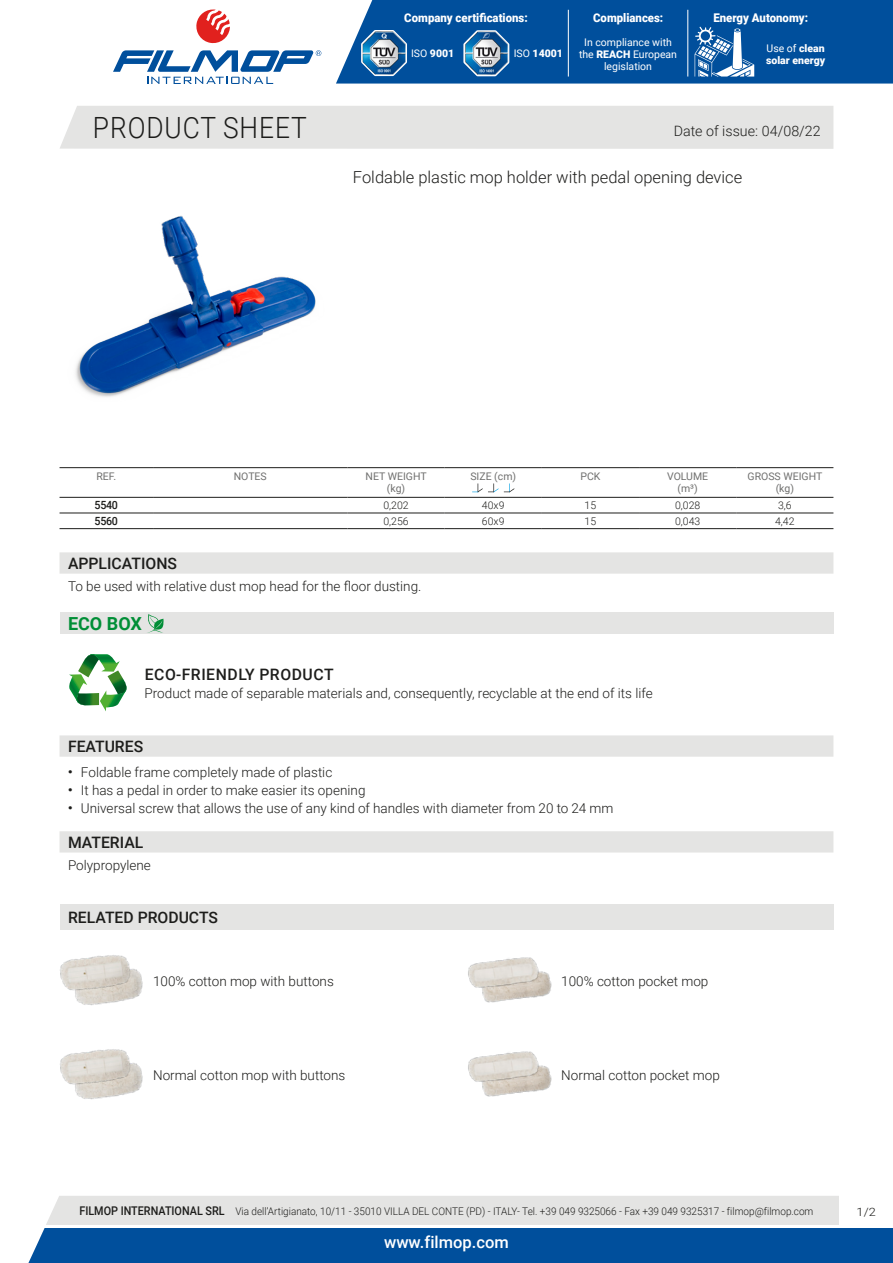
<style>
.page{position:relative;width:893px;height:1263px;background:#fff}
.page>*{position:absolute;margin:0;border:0;box-sizing:border-box;transform-origin:0 0}
.t1{font:300 29.25px "Roboto";letter-spacing:.035em;color:#1d1d1b;scale:.9 1}
.t2{font:700 18px "Roboto";color:#008e36}
.t3{font:300 16.5px "Roboto";color:#1d1d1b}
.t4{font:500 16.5px "Roboto";color:#fff}
.t5{font:500 15.75px "Roboto";color:#1d1d1b}
.t6{font:500 15.75px "Roboto";letter-spacing:.035em;color:#1d1d1b}
.t7{font:300 14.25px "Roboto";color:#1d1d1b}
.t8{font:300 13.5px "Roboto";color:#1d1d1b}
.t9{font:900 12px "Roboto";color:#fff;scale:.95 1}
.t10{font:300 11.55px "Roboto";color:#1d1d1b;scale:1.11 1}
.t11{font:500 11.25px "Roboto";letter-spacing:-.025em;color:#1d1d1b;scale:.95 1}
.t12{font:300 10.5px "Roboto";color:#1d1d1b;scale:.95 1}
.t13{font:10.5px/12px "Roboto";color:#70706f;text-align:center}
.t14{font:10.5px/12px "Roboto";color:#fff;text-align:center}
.t15{font:300 10.5px "Roboto";color:#1d1d1b}
.t16{font:900 10.5px/12px "Roboto";color:#fff}
.s1{font-weight:400}
.s2{font-weight:900}
.s3{font-weight:500;font-size:12px}
</style>
<div class="page">
<svg style="left:28px;top:1196px;width:865px;height:67px"></svg>
<div style="left:60px;top:106px;width:773px;height:43px;background:#e4e4e3"></div>
<svg style="left:196px;top:10px;width:34px;height:34px"></svg>
<svg style="left:113px;top:50px;width:208px;height:34px"></svg>
<div style="left:336px;top:0;width:557px;height:84px;background:#004f9c"></div>
<svg style="left:462px;top:28px;width:49px;height:50px"></svg>
<img style="left:465px;top:32px;width:43px;height:43px">
<svg style="left:360px;top:28px;width:48px;height:49px"></svg>
<img style="left:362px;top:31px;width:44px;height:44px">
<hr style="left:568px;top:10px;width:1px;height:67px;background:#fff">
<hr style="left:688px;top:10px;width:1px;height:67px;background:#fff">
<svg style="left:695px;top:27px;width:59px;height:50px"></svg>
<img style="left:75px;top:215px;width:241px;height:182px">
<hr style="left:60px;top:467px;width:93px;height:1px;background:#1d1d1b">
<hr style="left:60px;top:497px;width:93px;height:1px;background:#1d1d1b">
<hr style="left:153px;top:467px;width:194px;height:1px;background:#1d1d1b">
<hr style="left:153px;top:497px;width:194px;height:1px;background:#1d1d1b">
<hr style="left:347px;top:467px;width:98px;height:1px;background:#1d1d1b">
<hr style="left:347px;top:497px;width:98px;height:1px;background:#1d1d1b">
<hr style="left:445px;top:467px;width:97px;height:1px;background:#1d1d1b">
<hr style="left:445px;top:497px;width:97px;height:1px;background:#1d1d1b">
<hr style="left:542px;top:467px;width:97px;height:1px;background:#1d1d1b">
<hr style="left:542px;top:497px;width:97px;height:1px;background:#1d1d1b">
<hr style="left:639px;top:467px;width:97px;height:1px;background:#1d1d1b">
<hr style="left:639px;top:497px;width:97px;height:1px;background:#1d1d1b">
<hr style="left:736px;top:467px;width:97px;height:1px;background:#1d1d1b">
<hr style="left:736px;top:497px;width:97px;height:1px;background:#1d1d1b">
<hr style="left:60px;top:513px;width:93px;height:1px;background:#1d1d1b">
<hr style="left:60px;top:528px;width:93px;height:1px;background:#1d1d1b">
<hr style="left:153px;top:513px;width:194px;height:1px;background:#1d1d1b">
<hr style="left:153px;top:528px;width:194px;height:1px;background:#1d1d1b">
<hr style="left:347px;top:513px;width:98px;height:1px;background:#1d1d1b">
<hr style="left:347px;top:528px;width:98px;height:1px;background:#1d1d1b">
<hr style="left:445px;top:513px;width:97px;height:1px;background:#1d1d1b">
<hr style="left:445px;top:528px;width:97px;height:1px;background:#1d1d1b">
<hr style="left:542px;top:513px;width:97px;height:1px;background:#1d1d1b">
<hr style="left:542px;top:528px;width:97px;height:1px;background:#1d1d1b">
<hr style="left:639px;top:513px;width:97px;height:1px;background:#1d1d1b">
<hr style="left:639px;top:528px;width:97px;height:1px;background:#1d1d1b">
<hr style="left:736px;top:513px;width:97px;height:1px;background:#1d1d1b">
<hr style="left:736px;top:528px;width:97px;height:1px;background:#1d1d1b">
<svg style="left:472px;top:483px;width:42px;height:10px"></svg>
<div style="left:60px;top:552px;width:773px;height:22px;background:#e4e4e3"></div>
<div style="left:60px;top:613px;width:773px;height:21px;background:#e4e4e3"></div>
<svg style="left:147px;top:614px;width:17px;height:19px"></svg>
<svg style="left:69px;top:654px;width:58px;height:57px"></svg>
<div style="left:60px;top:735px;width:773px;height:22px;background:#e4e4e3"></div>
<div style="left:60px;top:831px;width:773px;height:21px;background:#e4e4e3"></div>
<div style="left:60px;top:904px;width:773px;height:26px;background:#e4e4e3"></div>
<img style="left:75px;top:969px;width:68px;height:37px">
<img style="left:60px;top:955px;width:75px;height:40px">
<img style="left:482px;top:971px;width:70px;height:32px">
<img style="left:468px;top:957px;width:74px;height:34px">
<img style="left:75px;top:1063px;width:68px;height:37px">
<img style="left:60px;top:1049px;width:75px;height:40px">
<img style="left:482px;top:1065px;width:70px;height:32px">
<img style="left:468px;top:1051px;width:74px;height:34px">
<hr style="left:45px;top:1225px;width:848px;height:2px;background:#fff">
<div style="left:839px;top:1196px;width:54px;height:31px;background:#fff"></div>
<p class="t9" style="left:404px;top:9px;width:131px">Company certifications:</p>
<p class="t16" style="left:411px;top:47px;width:45px"><span class="s1">ISO</span> 9001</p>
<p class="t16" style="left:514px;top:47px;width:51px"><span class="s1">ISO</span> 14001</p>
<p class="t9" style="left:593px;top:9px;width:75px">Compliances:</p>
<p class="t9" style="left:713px;top:9px;width:101px">Energy Autonomy:</p>
<p class="t14" style="left:579px;top:35px;width:100px">In compliance with the <span class="s2">REACH</span> European legislation</p>
<p class="t16" style="left:766px;top:41px;width:61px"><span class="s1">Use of</span> clean solar energy</p>
<h1 class="t1" style="left:93px;top:107px;width:239px">PRODUCT SHEET</h1>
<p class="t7" style="left:674px;top:121px;width:148px">Date of issue: 04/08/22</p>
<p class="t3" style="left:353px;top:165px;width:391px">Foldable plastic mop holder with pedal opening device</p>
<p class="t13" style="left:96px;top:470px;width:21px">REF.</p>
<p class="t13" style="left:234px;top:470px;width:35px">NOTES</p>
<p class="t13" style="left:366px;top:470px;width:63px">NET WEIGHT (kg)</p>
<p class="t13" style="left:470px;top:470px;width:47px">SIZE (cm)</p>
<p class="t13" style="left:580px;top:470px;width:22px">PCK</p>
<p class="t13" style="left:667px;top:470px;width:43px">VOLUME (m³)</p>
<p class="t13" style="left:748px;top:470px;width:76px">GROSS WEIGHT (kg)</p>
<p class="t11" style="left:95px;top:497px;width:26px">5540</p>
<p class="t15" style="left:383px;top:498px;width:27px">0,202</p>
<p class="t15" style="left:482px;top:498px;width:24px">40x9</p>
<p class="t15" style="left:585px;top:498px;width:13px">15</p>
<p class="t15" style="left:675px;top:498px;width:27px">0,028</p>
<p class="t15" style="left:778px;top:498px;width:15px">3,6</p>
<p class="t11" style="left:95px;top:513px;width:26px">5560</p>
<p class="t15" style="left:383px;top:513px;width:27px">0,256</p>
<p class="t15" style="left:482px;top:513px;width:24px">60x9</p>
<p class="t15" style="left:585px;top:513px;width:13px">15</p>
<p class="t15" style="left:675px;top:513px;width:27px">0,043</p>
<p class="t15" style="left:775px;top:513px;width:21px">4,42</p>
<p class="t5" style="left:68px;top:553px;width:110px">APPLICATIONS</p>
<p class="t8" style="left:68px;top:576px;width:355px">To be used with relative dust mop head for the floor dusting.</p>
<h2 class="t2" style="left:68px;top:611px;width:75px">ECO BOX</h2>
<p class="t6" style="left:145px;top:663px;width:190px">ECO-FRIENDLY PRODUCT</p>
<p class="t8" style="left:145px;top:683px;width:510px">Product made of separable materials and, consequently, recyclable at the end of its life</p>
<p class="t5" style="left:68px;top:736px;width:77px">FEATURES</p>
<p class="t8" style="left:68px;top:762px;width:266px"><sup>•</sup> Foldable frame completely made of plastic</p>
<p class="t8" style="left:68px;top:780px;width:299px"><sup>•</sup> It has a pedal in order to make easier its opening</p>
<p class="t8" style="left:68px;top:798px;width:547px"><sup>•</sup> Universal screw that allows the use of any kind of handles with diameter from 20 to 24 mm</p>
<p class="t5" style="left:68px;top:832px;width:77px">MATERIAL</p>
<p class="t8" style="left:68px;top:855px;width:84px">Polypropylene</p>
<p class="t5" style="left:68px;top:906px;width:151px">RELATED PRODUCTS</p>
<p class="t8" style="left:153px;top:971px;width:182px">100% cotton mop with buttons</p>
<p class="t8" style="left:561px;top:971px;width:149px">100% cotton pocket mop</p>
<p class="t8" style="left:153px;top:1065px;width:194px">Normal cotton mop with buttons</p>
<p class="t8" style="left:561px;top:1065px;width:160px">Normal cotton pocket mop</p>
<p class="t12" style="left:79px;top:1204px;width:774px"><span class="s3">FILMOP INTERNATIONAL SRL</span> Via dell’Artigianato, 10/11 - 35010 VILLA DEL CONTE (PD) - ITALY- Tel. +39 049 9325066 - Fax +39 049 9325317 - filmop@filmop.com</p>
<p class="t4" style="left:384px;top:1230px;width:126px">www.filmop.com</p>
<p class="t10" style="left:857px;top:1204px;width:19px">1/2</p>
</div>
